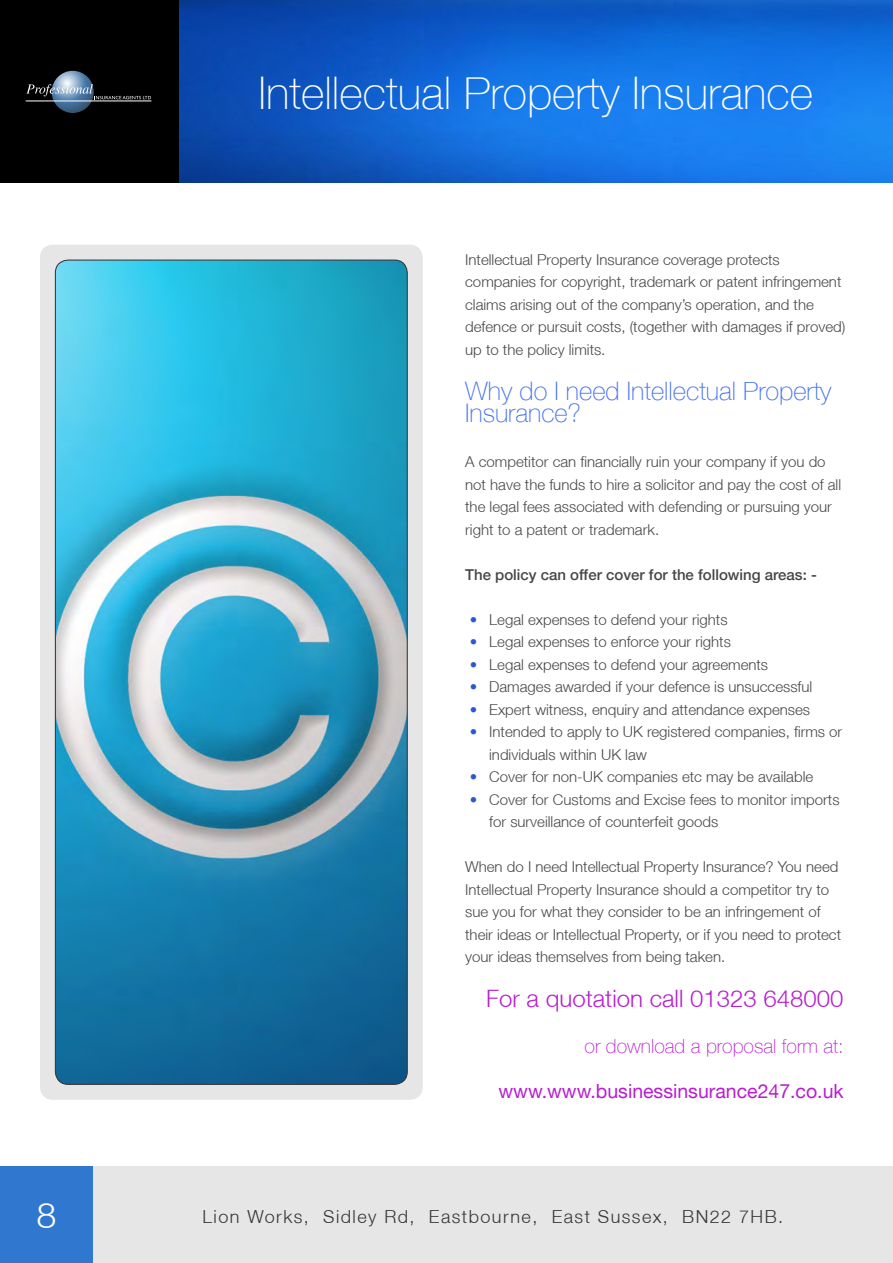
<style>
.page{position:relative;width:893px;height:1263px;background:#fff}
.page>*{position:absolute;margin:0;border:0;box-sizing:border-box;transform-origin:0 0}
.t1{font:100 45px "Helvetica Neue LT";color:#fff}
.t2{font:300 36px "Helvetica Neue LT";color:#fff}
.t3{font:100 25.5px/22.5px "Helvetica Neue LT";color:#426ef1}
.t4{font:300 24px "Helvetica Neue LT";color:#b81ed1}
.t5{font:19.5px "Helvetica Neue LT";color:#b81ed1}
.t6{font:100 19.5px "Helvetica Neue LT";color:#b81ed1}
.t7{font:300 18px "Helvetica Neue LT";letter-spacing:.08em;color:#353535}
.t8{font:300 15px/22.5px "Helvetica Neue LT";color:#464646}
.t9{font:500 15px "Helvetica Neue LT";color:#464646}
.s1{color:#2e57cf}
</style>
<div class="page">
<div style="left:0;top:1166px;width:893px;height:97px;background:#e6e6e6"></div>
<div style="left:0;top:1167px;width:93px;height:96px;background:#3077cf"></div>
<div style="left:40px;top:245px;width:383px;height:855px;background:#e6e6e6;border-radius:13px"></div>
<img style="left:55px;top:260px;width:352px;height:824px">
<img style="left:179px;top:0;width:714px;height:183px">
<div style="left:0;top:0;width:179px;height:183px;background:#000"></div>
<svg style="left:52px;top:71px;width:42px;height:42px"></svg>
<svg style="left:26px;top:84px;width:125px;height:15px"></svg>
<hr style="left:26px;top:101px;width:125px;height:1px;background:#fff">
<h1 class="t1" style="left:258px;top:67px;width:556px">Intellectual Property Insurance</h1>
<p class="t8" style="left:465px;top:248px;width:382px">Intellectual Property Insurance coverage protects companies for copyright, trademark or patent infringement claims arising out of the company’s operation, and the defence or pursuit costs, (together with damages if proved) up to the policy limits.</p>
<h3 class="t3" style="left:465px;top:380px;width:368px">Why do I need Intellectual Property<br>Insurance?</h3>
<p class="t8" style="left:465px;top:450px;width:377px">A competitor can financially ruin your company if you do not have the funds to hire a solicitor and pay the cost of all the legal fees associated with defending or pursuing your right to a patent or trademark.</p>
<p class="t9" style="left:465px;top:566px;width:353px">The policy can offer cover for the following areas: -</p>
<p class="t8" style="left:470px;top:608px;width:259px"><span class="s1">•</span> Legal expenses to defend your rights</p>
<p class="t8" style="left:470px;top:630px;width:263px"><span class="s1">•</span> Legal expenses to enforce your rights</p>
<p class="t8" style="left:470px;top:653px;width:300px"><span class="s1">•</span> Legal expenses to defend your agreements</p>
<p class="t8" style="left:470px;top:675px;width:344px"><span class="s1">•</span> Damages awarded if your defence is unsuccessful</p>
<p class="t8" style="left:470px;top:698px;width:342px"><span class="s1">•</span> Expert witness, enquiry and attendance expenses</p>
<p class="t8" style="left:489px;top:720px;width:355px;text-indent:-20px"><span class="s1">•</span> Intended to apply to UK registered companies, firms or individuals within UK law</p>
<p class="t8" style="left:470px;top:765px;width:345px"><span class="s1">•</span> Cover for non-UK companies etc may be available</p>
<p class="t8" style="left:489px;top:788px;width:352px;text-indent:-20px"><span class="s1">•</span> Cover for Customs and Excise fees to monitor imports for surveillance of counterfeit goods</p>
<p class="t8" style="left:465px;top:855px;width:377px">When do I need Intellectual Property Insurance? You need Intellectual Property Insurance should a competitor try to sue you for what they consider to be an infringement of their ideas or Intellectual Property, or if you need to protect your ideas themselves from being taken.</p>
<h3 class="t4" style="left:486px;top:984px;width:359px">For a quotation call 01323 648000</h3>
<h3 class="t6" style="left:585px;top:1034px;width:261px">or download a proposal form at:</h3>
<h3 class="t5" style="left:498px;top:1079px;width:347px">www.www.businessinsurance247.co.uk</h3>
<h2 class="t2" style="left:36px;top:1193px;width:22px">8</h2>
<p class="t7" style="left:203px;top:1205px;width:582px">Lion Works, Sidley Rd, Eastbourne, East Sussex, BN22 7HB.</p>
</div>
